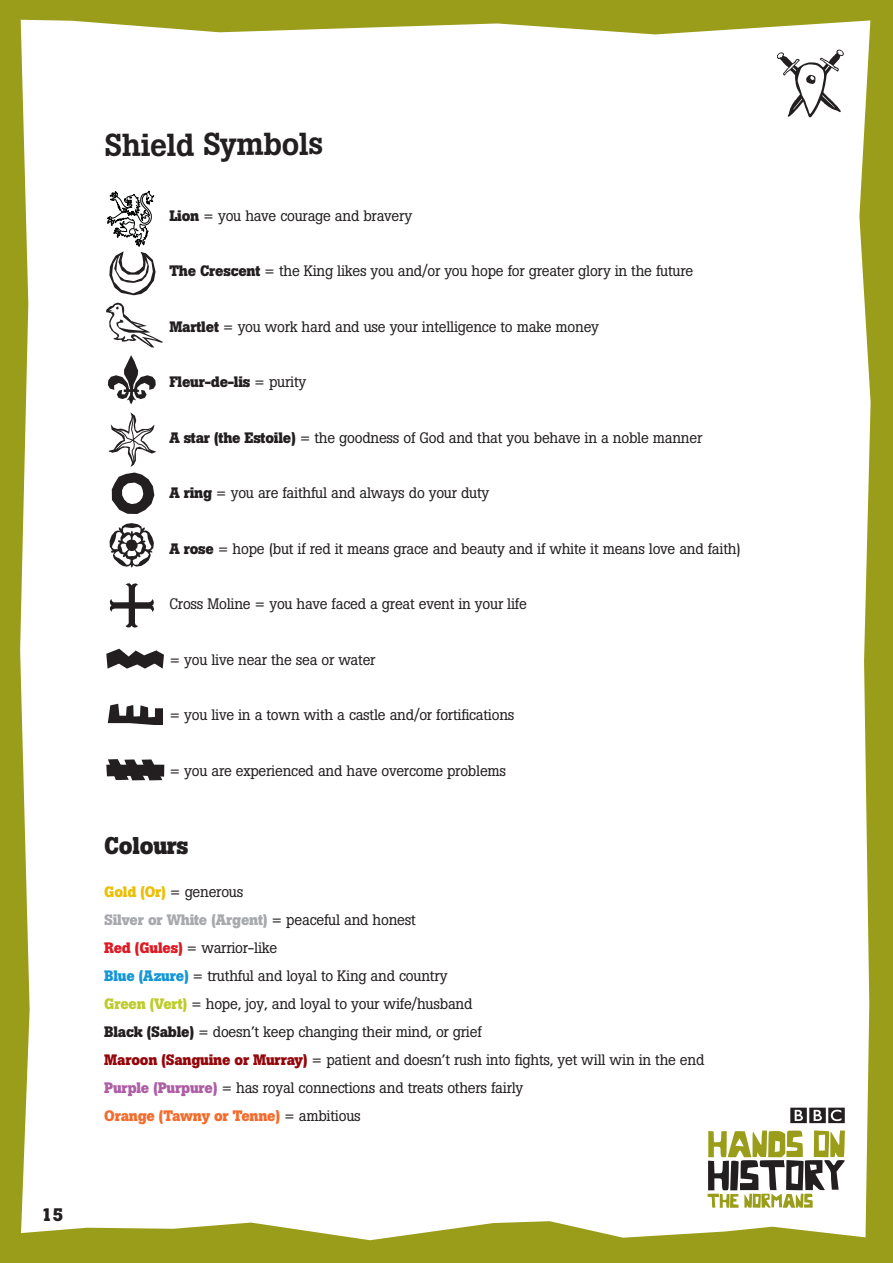
<style>
.page{position:relative;width:893px;height:1263px;background:#999d19}
.page>*{position:absolute;margin:0;border:0;box-sizing:border-box;transform-origin:0 0}
.t1{font:500 31.5px "Boton";letter-spacing:-.025em;color:#231f20}
.t2{font:700 24px "Boton";letter-spacing:-.015em;color:#231f20}
.t3{font:700 18px "Boton";color:#231f20}
.t4{font:15px/28px "Boton";letter-spacing:-.015em;color:#231f20}
.t5{font:700 15px "Boton";letter-spacing:-.015em;color:#231f20}
.s1{font-weight:700}
.s2{font-weight:400}
.s3{font-weight:700;color:#ebbf04}
.s4{font-weight:700;color:#a7a9ac}
.s5{font-weight:700;color:#dd1a23}
.s6{font-weight:700;color:#1597d5}
.s7{font-weight:700;color:#bdcc2a}
.s8{font-weight:700;color:#94060a}
.s9{font-weight:700;color:#ae5ea5}
.s10{font-weight:700;color:#f36c2d}
</style>
<div class="page">
<div style="left:20px;top:20px;width:851px;height:1220px;background:#fff"></div>
<svg style="left:790px;top:1108px;width:55px;height:15px"></svg>
<svg style="left:707px;top:1130px;width:138px;height:78px"></svg>
<svg style="left:777px;top:50px;width:67px;height:68px"></svg>
<div style="left:96px;top:184px;width:73px;height:68px;background:#fff"></div>
<svg style="left:108px;top:355px;width:48px;height:49px"></svg>
<svg style="left:106px;top:303px;width:57px;height:45px"></svg>
<svg style="left:106px;top:169px;width:50px;height:126px"></svg>
<svg style="left:110px;top:523px;width:44px;height:45px"></svg>
<svg style="left:110px;top:583px;width:44px;height:45px"></svg>
<svg style="left:108px;top:704px;width:55px;height:21px"></svg>
<svg style="left:106px;top:759px;width:58px;height:21px"></svg>
<svg style="left:106px;top:649px;width:58px;height:20px"></svg>
<svg style="left:108px;top:412px;width:48px;height:102px"></svg>
<p class="t3" style="left:41px;top:1208px;width:24px">15</p>
<h1 class="t1" style="left:104px;top:133px;width:221px">Shield Symbols</h1>
<p class="t4" style="left:169px;top:203px;width:244px"><span class="s1">Lion</span> = you have courage and bravery</p>
<p class="t4" style="left:169px;top:259px;width:525px"><span class="s1">The Crescent</span> = the King likes you and/or you hope for greater glory in the future</p>
<p class="t4" style="left:169px;top:314px;width:431px"><span class="s1">Martlet</span> = you work hard and use your intelligence to make money</p>
<p class="t5" style="left:169px;top:377px;width:138px">Fleur-de-lis <span class="s2">= purity</span></p>
<p class="t4" style="left:169px;top:425px;width:534px"><span class="s1">A star (the Estoile)</span> = the goodness of God and that you behave in a noble manner</p>
<p class="t4" style="left:169px;top:481px;width:322px"><span class="s1">A ring</span> = you are faithful and always do your duty</p>
<p class="t4" style="left:169px;top:536px;width:573px"><span class="s1">A rose</span> = hope (but if red it means grace and beauty and if white it means love and faith)</p>
<p class="t4" style="left:169px;top:592px;width:359px">Cross Moline = you have faced a great event in your life</p>
<p class="t4" style="left:169px;top:647px;width:208px">= you live near the sea or water</p>
<p class="t4" style="left:169px;top:703px;width:347px">= you live in a town with a castle and/or fortifications</p>
<p class="t4" style="left:169px;top:758px;width:338px">= you are experienced and have overcome problems</p>
<h2 class="t2" style="left:104px;top:837px;width:86px">Colours</h2>
<p class="t4" style="left:104px;top:879px;width:602px"><span class="s3">Gold (Or)</span> = generous<br><span class="s4">Silver or White (Argent)</span> = peaceful and honest<br><span class="s5">Red (Gules)</span> = warrior-like<br><span class="s6">Blue (Azure)</span> = truthful and loyal to King and country<br><span class="s7">Green (Vert)</span> = hope, joy, and loyal to your wife/husband<br><span class="s1">Black (Sable)</span> = doesn’t keep changing their mind, or grief<br><span class="s8">Maroon (Sanguine or Murray)</span> = patient and doesn’t rush into fights, yet will win in the end <span class="s9">Purple (Purpure)</span> = has royal connections and treats others fairly<br><span class="s10">Orange (Tawny or Tenne)</span> = ambitious</p>
</div>
